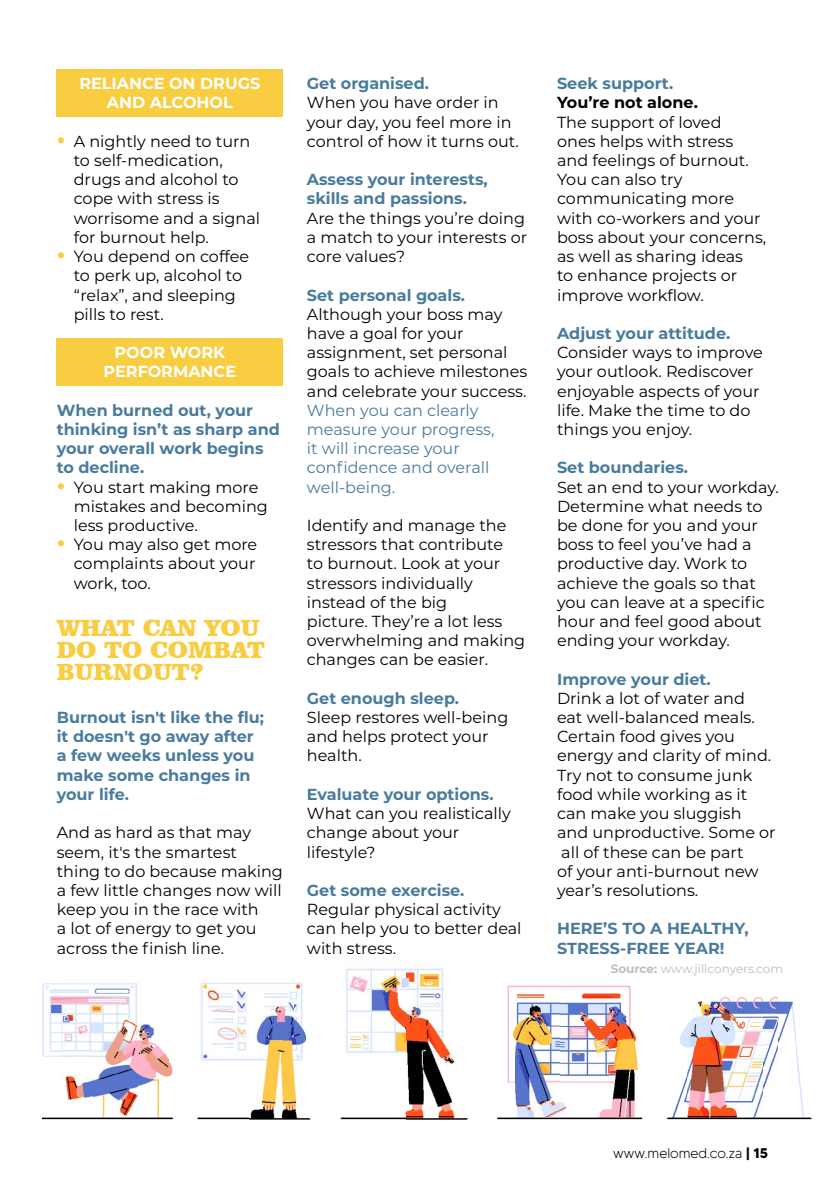
<style>
.page{position:relative;width:840px;height:1191px;background:#fff}
.page>*{position:absolute;margin:0;border:0;box-sizing:border-box;transform-origin:0 0}
.t1{font:900 24px/22px "Clarendon BT";color:#f8cd42}
.t2{font:16px/19.2px "Montserrat";color:#000}
.t3{font:700 16px/19.2px "Montserrat";color:#497b9c}
.t4{font:16px/19.2px "Montserrat";color:#497b9c}
.t5{font:700 16px/19.2px "Montserrat";color:#fff;text-align:center}
.t6{font:700 16px "Montserrat";color:#000}
.t7{font:300 14px "MADETOMMY";color:#000}
.t8{font:12px "Montserrat";color:#bdbdbf}
.s1{font-weight:700;font-size:24px;color:#f8cd42}
.s2{font-weight:700}
</style>
<div class="page">
<div style="left:57px;top:69px;width:226px;height:47px;background:#f8cd42"></div>
<div style="left:57px;top:338px;width:226px;height:47px;background:#f8cd42"></div>
<img style="left:496px;top:1116px;width:314px;height:4px">
<img style="left:405px;top:1101px;width:62px;height:19px">
<img style="left:340px;top:1117px;width:65px;height:3px">
<img style="left:248px;top:1084px;width:63px;height:36px">
<img style="left:42px;top:1116px;width:206px;height:4px">
<img style="left:795px;top:1027px;width:9px;height:89px">
<img style="left:686px;top:996px;width:76px;height:120px">
<img style="left:673px;top:1078px;width:13px;height:38px">
<img style="left:607px;top:985px;width:32px;height:131px">
<img style="left:599px;top:1109px;width:8px;height:7px">
<img style="left:515px;top:1101px;width:52px;height:15px">
<img style="left:155px;top:1039px;width:14px;height:77px">
<img style="left:92px;top:983px;width:46px;height:133px">
<img style="left:762px;top:996px;width:16px;height:102px">
<img style="left:514px;top:985px;width:45px;height:116px">
<img style="left:405px;top:968px;width:47px;height:133px">
<img style="left:138px;top:1024px;width:17px;height:62px">
<img style="left:61px;top:983px;width:31px;height:118px">
<img style="left:559px;top:985px;width:48px;height:98px">
<img style="left:507px;top:985px;width:7px;height:98px">
<img style="left:263px;top:983px;width:32px;height:103px">
<img style="left:169px;top:1062px;width:4px;height:15px">
<img style="left:450px;top:1054px;width:5px;height:17px">
<img style="left:294px;top:979px;width:13px;height:92px">
<img style="left:201px;top:982px;width:63px;height:89px">
<img style="left:42px;top:983px;width:19px;height:74px">
<img style="left:778px;top:1000px;width:17px;height:43px">
<img style="left:679px;top:1027px;width:7px;height:21px">
<img style="left:346px;top:968px;width:59px;height:85px">
<p class="t5" style="left:79px;top:73px;width:182px">RELIANCE ON DRUGS<br>AND ALCOHOL</p>
<p class="t2" style="left:74px;top:131px;width:188px;text-indent:-17px"><span class="s1">•</span> A nightly need to turn to self-medication, drugs and alcohol to cope with stress is worrisome and a signal for burnout help.</p>
<p class="t2" style="left:74px;top:246px;width:177px;text-indent:-17px"><span class="s1">•</span> You depend on coffee to perk up, alcohol to “relax”, and sleeping pills to rest.</p>
<p class="t5" style="left:103px;top:342px;width:134px">POOR WORK<br>PERFORMANCE</p>
<p class="t3" style="left:57px;top:400px;width:224px">When burned out, your thinking isn’t as sharp and your overall work begins to decline.</p>
<p class="t2" style="left:74px;top:477px;width:195px;text-indent:-17px"><span class="s1">•</span> You start making more mistakes and becoming less productive.</p>
<p class="t2" style="left:74px;top:534px;width:185px;text-align:justify;text-indent:-17px"><span class="s1">•</span> You may also get more complaints about your work, too.</p>
<h1 class="t1" style="left:57px;top:616px;width:210px">WHAT CAN YOU<br>DO TO COMBAT<br>BURNOUT?</h1>
<p class="t3" style="left:57px;top:707px;width:209px">Burnout isn't like the flu; it doesn't go away after a few weeks unless you make some changes in your life.</p>
<p class="t2" style="left:57px;top:822px;width:227px">And as hard as that may seem, it's the smartest thing to do because making a few little changes now will keep you in the race with<br>a lot of energy to get you across the finish line.</p>
<p class="t3" style="left:307px;top:73px;width:123px">Get organised.</p>
<p class="t2" style="left:307px;top:93px;width:213px">When you have order in your day, you feel more in control of how it turns out.</p>
<p class="t3" style="left:307px;top:169px;width:182px">Assess your interests, skills and passions.</p>
<p class="t2" style="left:307px;top:208px;width:222px">Are the things you’re doing a match to your interests or core values?</p>
<p class="t3" style="left:307px;top:284px;width:159px">Set personal goals.</p>
<p class="t2" style="left:307px;top:304px;width:222px">Although your boss may have a goal for your assignment, set personal goals to achieve milestones and celebrate your success.</p>
<p class="t4" style="left:307px;top:400px;width:189px">When you can clearly measure your progress, it will increase your confidence and overall well-being.</p>
<p class="t2" style="left:307px;top:515px;width:220px">Identify and manage the stressors that contribute<br>to burnout. Look at your stressors individually instead of the big<br>picture. They’re a lot less overwhelming and making changes can be easier.</p>
<p class="t3" style="left:307px;top:688px;width:154px">Get enough sleep.</p>
<p class="t2" style="left:307px;top:707px;width:203px">Sleep restores well-being and helps protect your health.</p>
<p class="t3" style="left:307px;top:784px;width:188px">Evaluate your options.</p>
<p class="t2" style="left:307px;top:803px;width:205px">What can you realistically change about your lifestyle?</p>
<p class="t3" style="left:307px;top:880px;width:159px">Get some exercise.</p>
<p class="t2" style="left:307px;top:899px;width:216px">Regular physical activity can help you to better deal with stress.</p>
<p class="t3" style="left:556px;top:73px;width:117px">Seek support.</p>
<p class="t6" style="left:556px;top:91px;width:142px">You’re not alone.</p>
<p class="t2" style="left:556px;top:112px;width:210px">The support of loved<br>ones helps with stress and feelings of burnout.<br>You can also try communicating more with co-workers and your boss about your concerns, as well as sharing ideas<br>to enhance projects or improve workflow.</p>
<p class="t3" style="left:556px;top:323px;width:175px">Adjust your attitude.</p>
<p class="t2" style="left:556px;top:342px;width:207px">Consider ways to improve your outlook. Rediscover enjoyable aspects of your life. Make the time to do things you enjoy.</p>
<p class="t3" style="left:556px;top:457px;width:132px">Set boundaries.</p>
<p class="t2" style="left:556px;top:477px;width:223px">Set an end to your workday.<br>Determine what needs to be done for you and your boss to feel you’ve had a productive day. Work to achieve the goals so that you can leave at a specific hour and feel good about ending your workday.</p>
<p class="t3" style="left:556px;top:668px;width:155px">Improve your diet.</p>
<p class="t2" style="left:556px;top:688px;width:220px">Drink a lot of water and<br>eat well-balanced meals.<br>Certain food gives you energy and clarity of mind.<br>Try not to consume junk food while working as it can make you sluggish and unproductive. Some or all of these can be part<br>of your anti-burnout new year’s resolutions.</p>
<p class="t3" style="left:556px;top:918px;width:193px">HERE’S TO A HEALTHY,<br>STRESS-FREE YEAR!</p>
<p class="t8" style="left:610px;top:961px;width:174px"><span class="s2">Source:</span> www.jillconyers.com</p>
<p class="t7" style="left:613px;top:1144px;width:156px">www.melomed.co.za <span class="s2">| 15</span></p>
</div>
